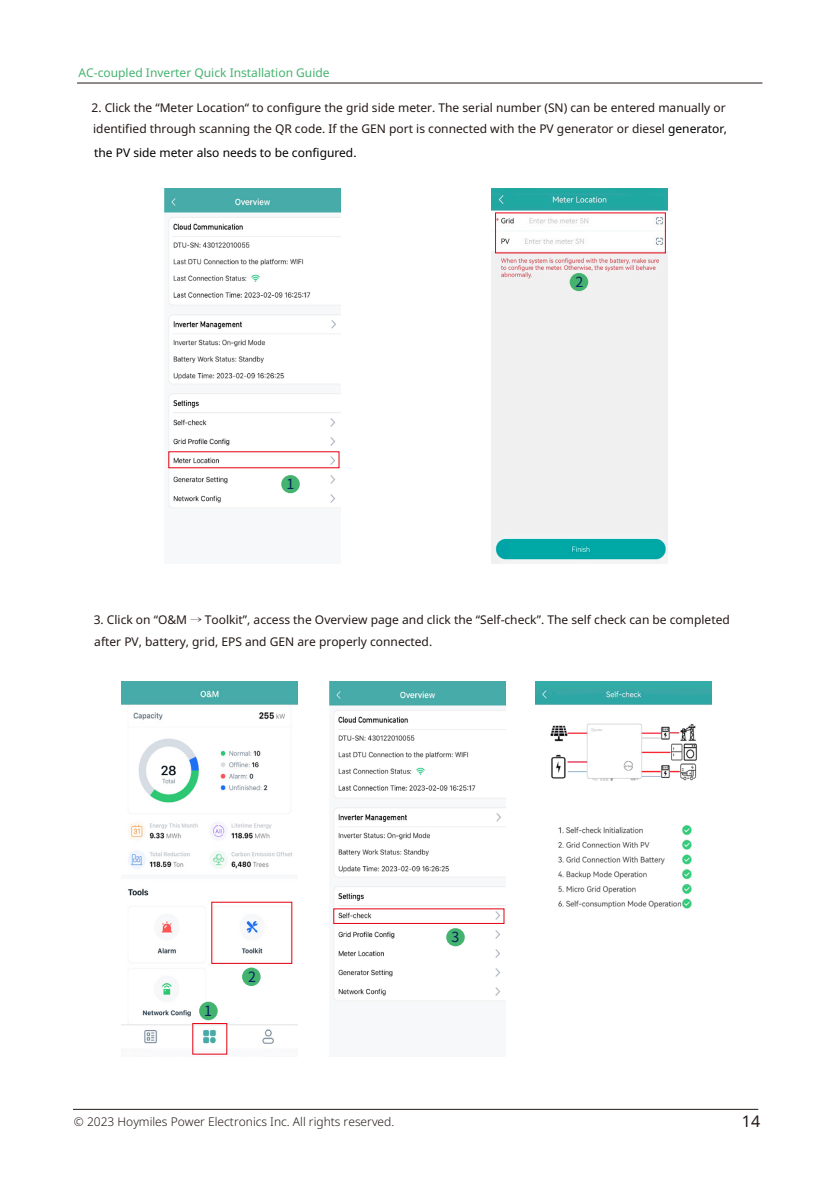
<style>
.page{position:relative;width:840px;height:1191px;background:#fff}
.page>*{position:absolute;margin:0;border:0;box-sizing:border-box;transform-origin:0 0}
.t1{font:16px "Noto Sans";color:#231815}
.t2{font:14.2px "Source Han Sans CN";color:#00225c}
.t3{font:13.8px "Source Han Sans CN";color:#00225c}
.t4{font:12px/22px "Noto Sans";color:#231815}
.t5{font:300 12px "Noto Sans";color:#231815}
.t6{font:12px "Noto Sans";color:#44b36f}
.t7{font:12px "Noto Sans";color:#000}
.s1{color:#000}
.s2{font-family:"Adobe Song Std";font-weight:300}
</style>
<div class="page">
<hr style="left:73px;top:1109px;width:684px;height:1px;background:#231815">
<hr style="left:77px;top:83px;width:685px;height:1px;background:#231815">
<img style="left:122px;top:682px;width:175px;height:373px">
<div style="left:199px;top:1001px;width:18px;height:19px;background:#44b36f;border-radius:50%"></div>
<div style="left:242px;top:967px;width:18px;height:19px;background:#44b36f;border-radius:50%"></div>
<img style="left:330px;top:682px;width:175px;height:320px">
<div style="left:446px;top:928px;width:18px;height:18px;background:#44b36f;border-radius:50%"></div>
<div style="left:333px;top:908px;width:171px;height:16px;border:1px solid #e50012"></div>
<img style="left:535px;top:682px;width:176px;height:227px">
<img style="left:491px;top:189px;width:176px;height:374px">
<div style="left:569px;top:273px;width:19px;height:18px;background:#44b36f;border-radius:50%"></div>
<img style="left:165px;top:189px;width:175px;height:320px">
<div style="left:281px;top:475px;width:18px;height:18px;background:#44b36f;border-radius:50%"></div>
<p class="t6" style="left:79px;top:64px;width:252px">AC-coupled Inverter Quick Installation Guide</p>
<p class="t4" style="left:91px;top:97px;width:636px;line-height:21.4px">2. Click the “Meter Location“ to configure the grid side meter. The serial number (SN) can be entered manually or identified through scanning the QR code. If the GEN port is connected with the PV generator or diesel <span class="s1">generator,</span></p>
<p class="t7" style="left:94px;top:144px;width:264px">the PV side meter also needs to be configured.</p>
<p class="t3" style="left:286px;top:476px;width:9px">1</p>
<p class="t3" style="left:575px;top:274px;width:9px">2</p>
<p class="t4" style="left:94px;top:609px;width:637px">3. Click on “O&amp;M <span class="s2">→</span> Toolkit”, access the Overview page and click the “Self-check”. The self check can be completed after PV, battery, grid, EPS and GEN are properly connected.</p>
<p class="t2" style="left:204px;top:1002px;width:9px">1</p>
<p class="t2" style="left:248px;top:968px;width:9px">2</p>
<p class="t3" style="left:451px;top:929px;width:9px">3</p>
<p class="t5" style="left:74px;top:1113px;width:322px">© 2023 Hoymiles Power Electronics Inc. All rights reserved.</p>
<h1 class="t1" style="left:741px;top:1110px;width:20px">14</h1>
</div>
